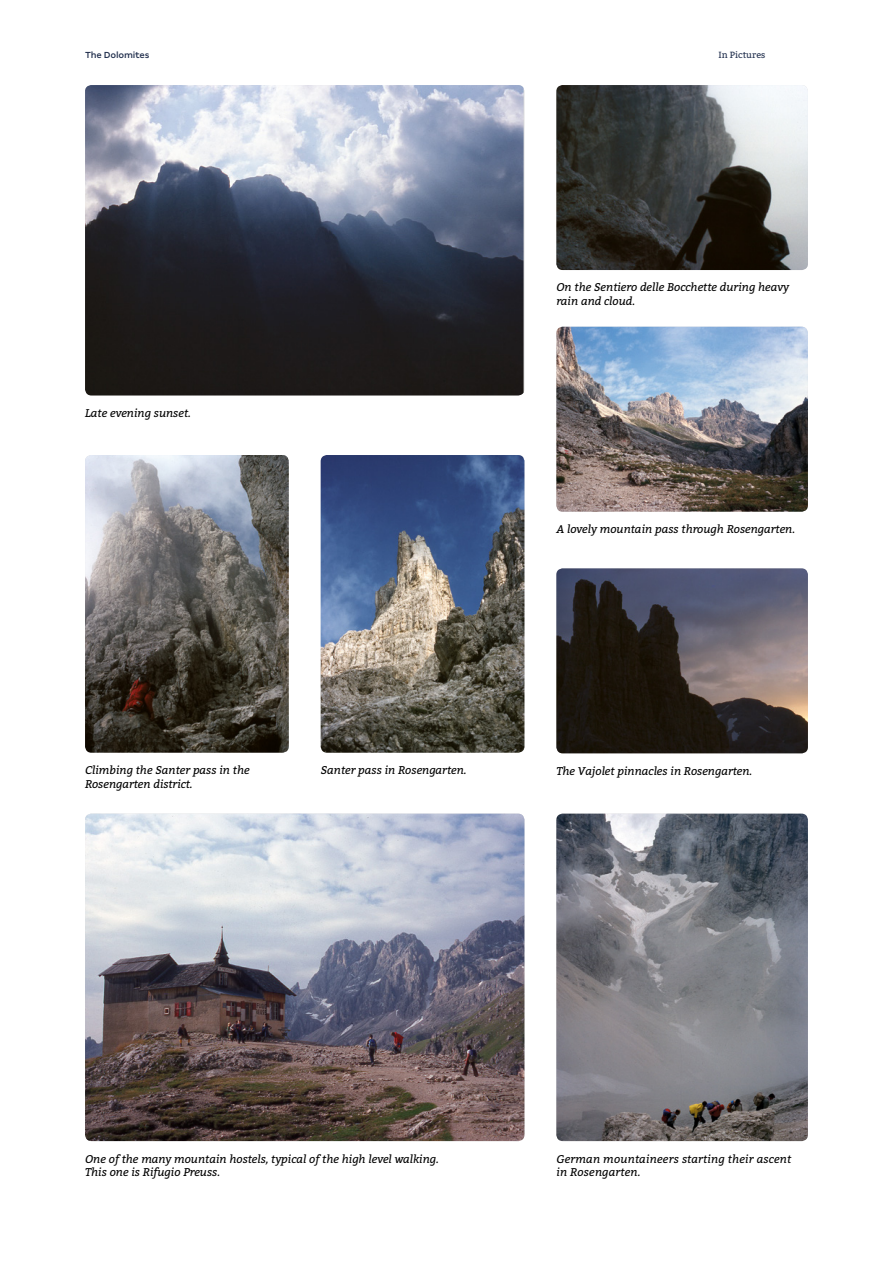
<style>
.page{position:relative;width:893px;height:1263px;background:#fff}
.page>*{position:absolute;margin:0;border:0;box-sizing:border-box;transform-origin:0 0}
.t1{font:italic 11.25px/13.5px "Bitter";color:#000}
.t2{font:500 9.75px "Margem";letter-spacing:-.015em;color:#22304e}
.t3{font:9px "Bitter";color:#22304e}
</style>
<div class="page">
<img style="left:556px;top:85px;width:252px;height:185px">
<img style="left:556px;top:568px;width:252px;height:185px">
<img style="left:556px;top:814px;width:252px;height:327px">
<img style="left:556px;top:327px;width:252px;height:185px">
<img style="left:85px;top:814px;width:439px;height:327px">
<img style="left:321px;top:455px;width:203px;height:298px">
<img style="left:85px;top:455px;width:204px;height:298px">
<img style="left:85px;top:85px;width:439px;height:310px">
<p class="t2" style="left:85px;top:49px;width:66px">The Dolomites</p>
<p class="t3" style="left:718px;top:49px;width:48px">In Pictures</p>
<p class="t1" style="left:85px;top:406px;width:108px">Late evening sunset.</p>
<p class="t1" style="left:556px;top:281px;width:234px">On the Sentiero delle Bocchette during heavy rain and cloud.</p>
<p class="t1" style="left:556px;top:523px;width:240px">A lovely mountain pass through Rosengarten.</p>
<p class="t1" style="left:85px;top:763px;width:166px">Climbing the Santer pass in the<br>Rosengarten district.</p>
<p class="t1" style="left:321px;top:763px;width:148px">Santer pass in Rosengarten.</p>
<p class="t1" style="left:556px;top:764px;width:198px">The Vajolet pinnacles in Rosengarten.</p>
<p class="t1" style="left:85px;top:1152px;width:356px">One of the many mountain hostels, typical of the high level walking.<br>This one is Rifugio Preuss.</p>
<p class="t1" style="left:556px;top:1152px;width:236px">German mountaineers starting their ascent in Rosengarten.</p>
</div>
